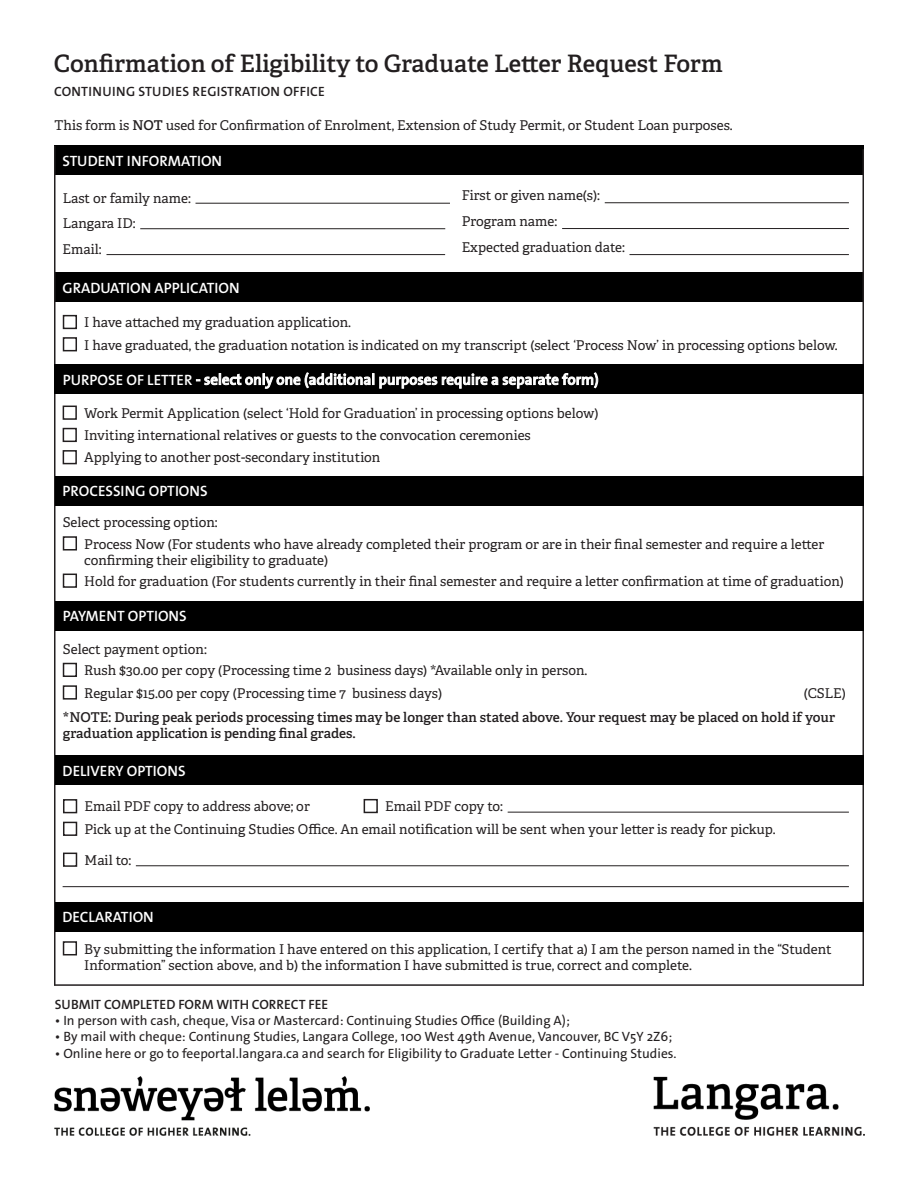
<style>
.page{position:relative;width:918px;height:1188px;background:#fff}
.page>*{position:absolute;margin:0;border:0;box-sizing:border-box;transform-origin:0 0}
.t1{font:600 24px "Adelle";color:#231f20}
.t2{font:600 15px "The Sans Os F";color:#fff}
.t3{font:13.5px/16.2px "Adelle";color:#231f20}
.t4{font:13.5px "The Sans Os F";color:#231f20}
.t5{font:600 13.5px/16.2px "Adelle";color:#231f20}
.t6{font:600 13.5px "The Sans Os F";letter-spacing:.005em;color:#231f20}
.s1{font-weight:600}
</style>
<div class="page">
<img style="left:54px;top:1077px;width:316px;height:59px">
<img style="left:653px;top:1076px;width:211px;height:59px">
<hr style="left:140px;top:228px;width:305px;height:1px;background:#231f20">
<div style="left:55px;top:272px;width:809px;height:30px;background:#000"></div>
<hr style="left:605px;top:202px;width:244px;height:1px;background:#231f20">
<hr style="left:196px;top:203px;width:254px;height:1px;background:#231f20">
<div style="left:63px;top:315px;width:14px;height:14px;border:2px solid #231f20"></div>
<div style="left:55px;top:146px;width:809px;height:29px;background:#000"></div>
<hr style="left:54px;top:146px;width:2px;height:839px;background:#231f20">
<hr style="left:862px;top:149px;width:2px;height:837px;background:#231f20">
<hr style="left:54px;top:984px;width:810px;height:2px;background:#231f20">
<div style="left:55px;top:476px;width:809px;height:29px;background:#000"></div>
<hr style="left:562px;top:228px;width:287px;height:1px;background:#231f20">
<hr style="left:106px;top:254px;width:339px;height:1px;background:#231f20">
<hr style="left:629px;top:254px;width:220px;height:1px;background:#231f20">
<div style="left:63px;top:337px;width:14px;height:14px;border:2px solid #231f20"></div>
<div style="left:55px;top:365px;width:809px;height:29px;background:#000"></div>
<div style="left:63px;top:406px;width:14px;height:14px;border:2px solid #231f20"></div>
<div style="left:63px;top:428px;width:14px;height:14px;border:2px solid #231f20"></div>
<div style="left:63px;top:450px;width:14px;height:14px;border:2px solid #231f20"></div>
<div style="left:63px;top:536px;width:14px;height:15px;border:2px solid #231f20"></div>
<div style="left:63px;top:574px;width:14px;height:14px;border:2px solid #231f20"></div>
<div style="left:55px;top:601px;width:809px;height:29px;background:#000"></div>
<div style="left:63px;top:663px;width:14px;height:14px;border:2px solid #231f20"></div>
<div style="left:63px;top:685px;width:14px;height:15px;border:2px solid #231f20"></div>
<div style="left:55px;top:755px;width:809px;height:30px;background:#000"></div>
<div style="left:63px;top:799px;width:14px;height:14px;border:2px solid #231f20"></div>
<div style="left:63px;top:822px;width:14px;height:14px;border:2px solid #231f20"></div>
<div style="left:364px;top:799px;width:14px;height:14px;border:2px solid #231f20"></div>
<hr style="left:508px;top:812px;width:341px;height:1px;background:#231f20">
<div style="left:63px;top:853px;width:14px;height:14px;border:2px solid #231f20"></div>
<hr style="left:136px;top:866px;width:713px;height:1px;background:#231f20">
<hr style="left:63px;top:886px;width:786px;height:1px;background:#231f20">
<div style="left:55px;top:902px;width:808px;height:29px;background:#000"></div>
<div style="left:63px;top:941px;width:14px;height:14px;border:2px solid #231f20"></div>
<p class="t1" style="left:54px;top:49px;width:670px">Confirmation of Eligibility to Graduate Letter Request Form</p>
<p class="t6" style="left:54px;top:83px;width:272px">CONTINUING STUDIES REGISTRATION OFFICE</p>
<p class="t3" style="left:55px;top:117px;width:680px">This form is <span class="s1">NOT</span> used for Confirmation of Enrolment, Extension of Study Permit, or Student Loan purposes.</p>
<p class="t2" style="left:63px;top:151px;width:161px">STUDENT INFORMATION</p>
<p class="t3" style="left:63px;top:190px;width:130px">Last or family name:</p>
<p class="t3" style="left:462px;top:188px;width:140px">First or given name(s):</p>
<p class="t3" style="left:63px;top:216px;width:75px">Langara ID:</p>
<p class="t3" style="left:462px;top:214px;width:97px">Program name:</p>
<p class="t3" style="left:63px;top:242px;width:41px">Email:</p>
<p class="t3" style="left:462px;top:240px;width:165px">Expected graduation date:</p>
<p class="t2" style="left:63px;top:278px;width:179px">GRADUATION APPLICATION</p>
<p class="t3" style="left:84px;top:315px;width:268px">I have attached my graduation application.</p>
<p class="t3" style="left:84px;top:337px;width:755px">I have graduated, the graduation notation is indicated on my transcript (select ‘Process Now’ in processing options below.</p>
<p class="t2" style="left:63px;top:370px;width:537px">PURPOSE OF LETTER - select only one (additional purposes require a separate form)</p>
<p class="t3" style="left:84px;top:405px;width:516px">Work Permit Application (select ‘Hold for Graduation’ in processing options below)</p>
<p class="t3" style="left:84px;top:428px;width:448px">Inviting international relatives or guests to the convocation ceremonies</p>
<p class="t3" style="left:84px;top:450px;width:298px">Applying to another post-secondary institution</p>
<p class="t2" style="left:63px;top:482px;width:147px">PROCESSING OPTIONS</p>
<p class="t3" style="left:63px;top:515px;width:157px">Select processing option:</p>
<p class="t3" style="left:84px;top:536px;width:741px">Process Now (For students who have already completed their program or are in their final semester and require a letter confirming their eligibility to graduate)</p>
<p class="t3" style="left:84px;top:573px;width:761px">Hold for graduation (For students currently in their final semester and require a letter confirmation at time of graduation)</p>
<p class="t2" style="left:63px;top:607px;width:125px">PAYMENT OPTIONS</p>
<p class="t3" style="left:63px;top:641px;width:145px">Select payment option:</p>
<p class="t3" style="left:84px;top:662px;width:505px">Rush $30.00 per copy (Processing time 2 business days) *Available only in person.</p>
<p class="t3" style="left:84px;top:685px;width:359px">Regular $15.00 per copy (Processing time 7 business days)</p>
<p class="t3" style="left:804px;top:685px;width:44px">(CSLE)</p>
<p class="t5" style="left:63px;top:709px;width:774px">*NOTE: During peak periods processing times may be longer than stated above. Your request may be placed on hold if your graduation application is pending final grades.</p>
<p class="t2" style="left:63px;top:761px;width:124px">DELIVERY OPTIONS</p>
<p class="t3" style="left:85px;top:799px;width:227px">Email PDF copy to address above; or</p>
<p class="t3" style="left:85px;top:821px;width:693px">Pick up at the Continuing Studies Office. An email notification will be sent when your letter is ready for pickup.</p>
<p class="t3" style="left:385px;top:799px;width:119px">Email PDF copy to:</p>
<p class="t3" style="left:85px;top:852px;width:48px">Mail to:</p>
<p class="t2" style="left:62px;top:908px;width:93px">DECLARATION</p>
<p class="t3" style="left:84px;top:941px;width:749px">By submitting the information I have entered on this application, I certify that a) I am the person named in the “Student<br>Information” section above, and b) the information I have submitted is true, correct and complete.</p>
<p class="t6" style="left:55px;top:996px;width:275px">SUBMIT COMPLETED FORM WITH CORRECT FEE</p>
<p class="t4" style="left:55px;top:1012px;width:517px">• In person with cash, cheque, Visa or Mastercard: Continuing Studies Office (Building A);</p>
<p class="t4" style="left:55px;top:1028px;width:619px">• By mail with cheque: Continung Studies, Langara College, 100 West 49th Avenue, Vancouver, BC V5Y 2Z6;</p>
<p class="t4" style="left:55px;top:1044px;width:623px">• Online here or go to feeportal.langara.ca and search for Eligibility to Graduate Letter - Continuing Studies.</p>
</div>
